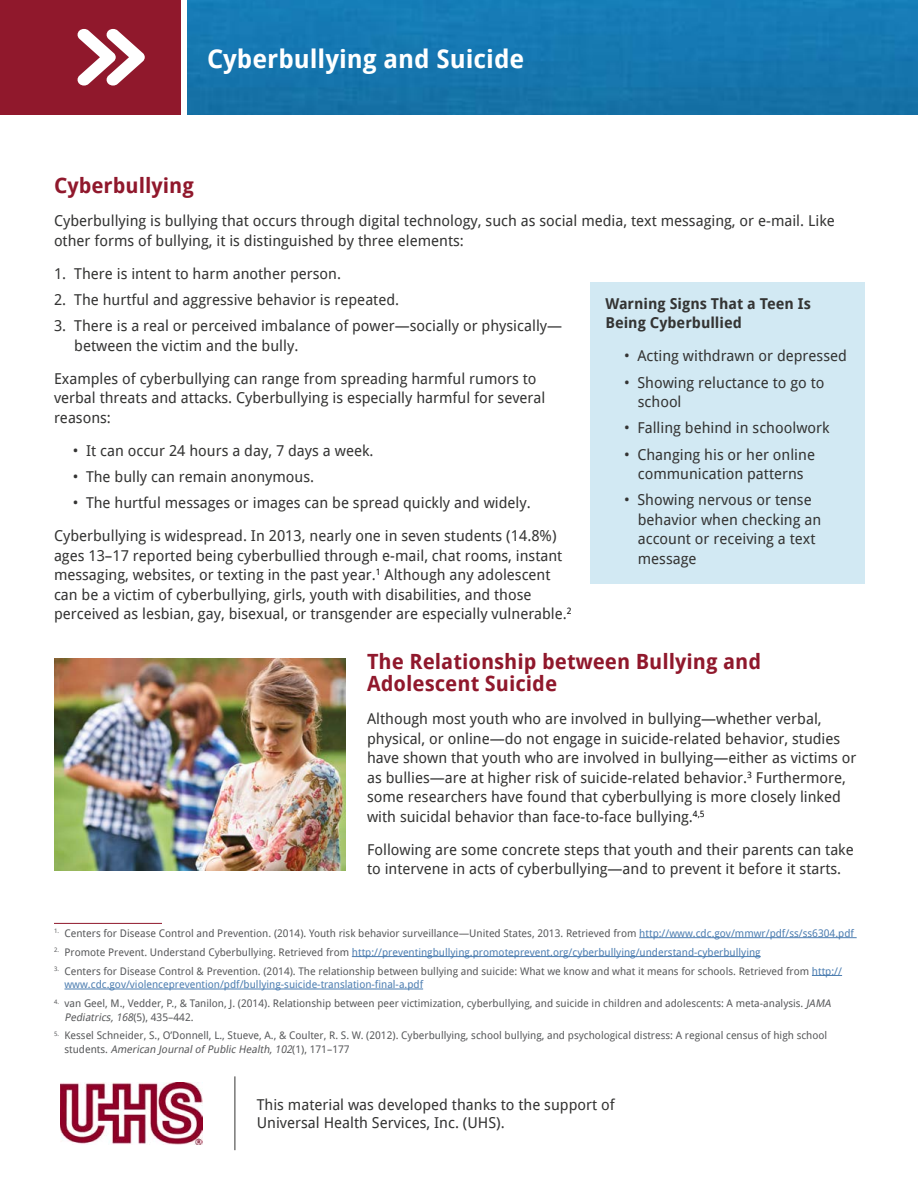
<style>
.page{position:relative;width:918px;height:1188px;background:#fff}
.page>*{position:absolute;margin:0;border:0;box-sizing:border-box;transform-origin:0 0}
.h1_title_13_16{font:700 25.5px "Droid Sans";color:#fff}
.h2_Section_heads{font:700 21px/22.5px "Droid Sans";color:#90182c}
.body{font:15px/19.5px "Droid Sans";color:#343433}
.t1{font:700 15px/19.5px "Droid Sans";color:#343433}
.Source_list{font:10.5px/13.5px "Droid Sans";color:#58595b}
.Source_list-2{font:10.5px "Droid Sans";color:#4d7eb1}
.s1{color:#4d7eb1}
.s2{color:#58595b}
.s3{font-style:italic}
</style>
<div class="page">
<img style="left:188px;top:0;width:730px;height:114px">
<div style="left:0;top:0;width:180px;height:114px;background:#90182c"></div>
<svg style="left:77px;top:29px;width:68px;height:57px"></svg>
<hr style="left:235px;top:1076px;width:1px;height:74px;background:#343433">
<img style="left:61px;top:1082px;width:141px;height:63px">
<hr style="left:54px;top:923px;width:108px;height:1px;background:#90182c">
<hr style="left:639px;top:937px;width:218px;height:1px;background:#4d7eb1">
<hr style="left:352px;top:956px;width:409px;height:1px;background:#4d7eb1">
<hr style="left:812px;top:975px;width:30px;height:1px;background:#4d7eb1">
<hr style="left:64px;top:989px;width:359px;height:1px;background:#4d7eb1">
<div style="left:590px;top:282px;width:275px;height:302px;background:#d2e9f3"></div>
<img style="left:54px;top:658px;width:292px;height:212px">
<p class="h1_title_13_16" style="left:207px;top:45px;width:319px">Cyberbullying and Suicide</p>
<p class="h2_Section_heads" style="left:54px;top:175px;width:142px">Cyberbullying</p>
<p class="body" style="left:54px;top:211px;width:782px">Cyberbullying is bullying that occurs through digital technology, such as social media, text messaging, or e-mail. Like other forms of bullying, it is distinguished by three elements:</p>
<p class="body" style="left:54px;top:264px;width:289px">1. There is intent to harm another person.</p>
<p class="body" style="left:54px;top:290px;width:347px">2. The hurtful and aggressive behavior is repeated.</p>
<p class="body" style="left:74px;top:316px;width:489px;text-indent:-20px">3. There is a real or perceived imbalance of power—socially or physically— between the victim and the bully.</p>
<p class="body" style="left:54px;top:369px;width:493px">Examples of cyberbullying can range from spreading harmful rumors to verbal threats and attacks. Cyberbullying is especially harmful for several reasons:</p>
<p class="body" style="left:73px;top:441px;width:302px">• It can occur 24 hours a day, 7 days a week.</p>
<p class="body" style="left:73px;top:467px;width:243px">• The bully can remain anonymous.</p>
<p class="body" style="left:73px;top:493px;width:459px">• The hurtful messages or images can be spread quickly and widely.</p>
<p class="body" style="left:54px;top:526px;width:519px">Cyberbullying is widespread. In 2013, nearly one in seven students (14.8%) ages 13–17 reported being cyberbullied through e-mail, chat rooms, instant messaging, websites, or texting in the past year.<sup>1</sup> Although any adolescent can be a victim of cyberbullying, girls, youth with disabilities, and those perceived as lesbian, gay, bisexual, or transgender are especially vulnerable.<sup>2</sup></p>
<p class="h2_Section_heads" style="left:367px;top:650px;width:396px">The Relationship between Bullying and<br>Adolescent Suicide</p>
<p class="body" style="left:367px;top:709px;width:491px">Although most youth who are involved in bullying—whether verbal, physical, or online—do not engage in suicide-related behavior, studies have shown that youth who are involved in bullying—either as victims or as bullies—are at higher risk of suicide-related behavior.<sup>3</sup> Furthermore, some researchers have found that cyberbullying is more closely linked with suicidal behavior than face-to-face bullying.<sup>4,5</sup></p>
<p class="body" style="left:367px;top:840px;width:488px">Following are some concrete steps that youth and their parents can take to intervene in acts of cyberbullying—and to prevent it before it starts.</p>
<p class="t1" style="left:605px;top:294px;width:207px">Warning Signs That a Teen Is<br>Being Cyberbullied</p>
<p class="body" style="left:624px;top:346px;width:224px">• Acting withdrawn or depressed</p>
<p class="body" style="left:638px;top:373px;width:188px;text-indent:-14px">• Showing reluctance to go to school</p>
<p class="body" style="left:624px;top:418px;width:207px">• Falling behind in schoolwork</p>
<p class="body" style="left:624px;top:445px;width:192px;text-align:center">• Changing his or her online communication patterns</p>
<p class="body" style="left:638px;top:490px;width:185px;text-indent:-14px">• Showing nervous or tense behavior when checking an account or receiving a text message</p>
<p class="Source_list" style="left:54px;top:927px;width:801px"><sup>1.</sup> Centers for Disease Control and Prevention. (2014). Youth risk behavior surveillance—United States, 2013. Retrieved from <span class="s1">http://www.cdc.gov/mmwr/pdf/ss/ss6304.pdf</span></p>
<p class="Source_list-2" style="left:54px;top:946px;width:708px"><sup>2.</sup> <span class="s2">Promote Prevent. Understand Cyberbullying. Retrieved from</span> http://preventingbullying.promoteprevent.org/cyberbullying/understand-cyberbullying</p>
<p class="Source_list" style="left:64px;top:964px;width:779px;text-indent:-10px"><sup>3.</sup> Centers for Disease Control &amp; Prevention. (2014). The relationship between bullying and suicide: What we know and what it means for schools. Retrieved from <span class="s1">http:// www.cdc.gov/violenceprevention/pdf/bullying-suicide-translation-final-a.pdf</span></p>
<p class="Source_list" style="left:64px;top:997px;width:770px;text-indent:-10px"><sup>4.</sup> van Geel, M., Vedder, P., &amp; Tanilon, J. (2014). Relationship between peer victimization, cyberbullying, and suicide in children and adolescents: A meta-analysis. <span class="s3">JAMA<br>Pediatrics,168</span>( 5 ) , 4 3 5 –44 2 .</p>
<p class="Source_list" style="left:64px;top:1029px;width:764px;text-indent:-10px"><sup>5.</sup> Kessel Schneider, S., O’Donnell, L., Stueve, A., &amp; Coulter, R. S. W. (2012). Cyberbullying, school bullying, and psychological distress: A regional census of high school st u d e n ts . <span class="s3">American Journalof Public Health,102</span>( 1 ), 1 7 1 – 1 7 7</p>
<p class="body" style="left:257px;top:1096px;width:359px;line-height:18px">This material was developed thanks to the support of<br>Universal Health Services, Inc. (UHS).</p>
</div>
